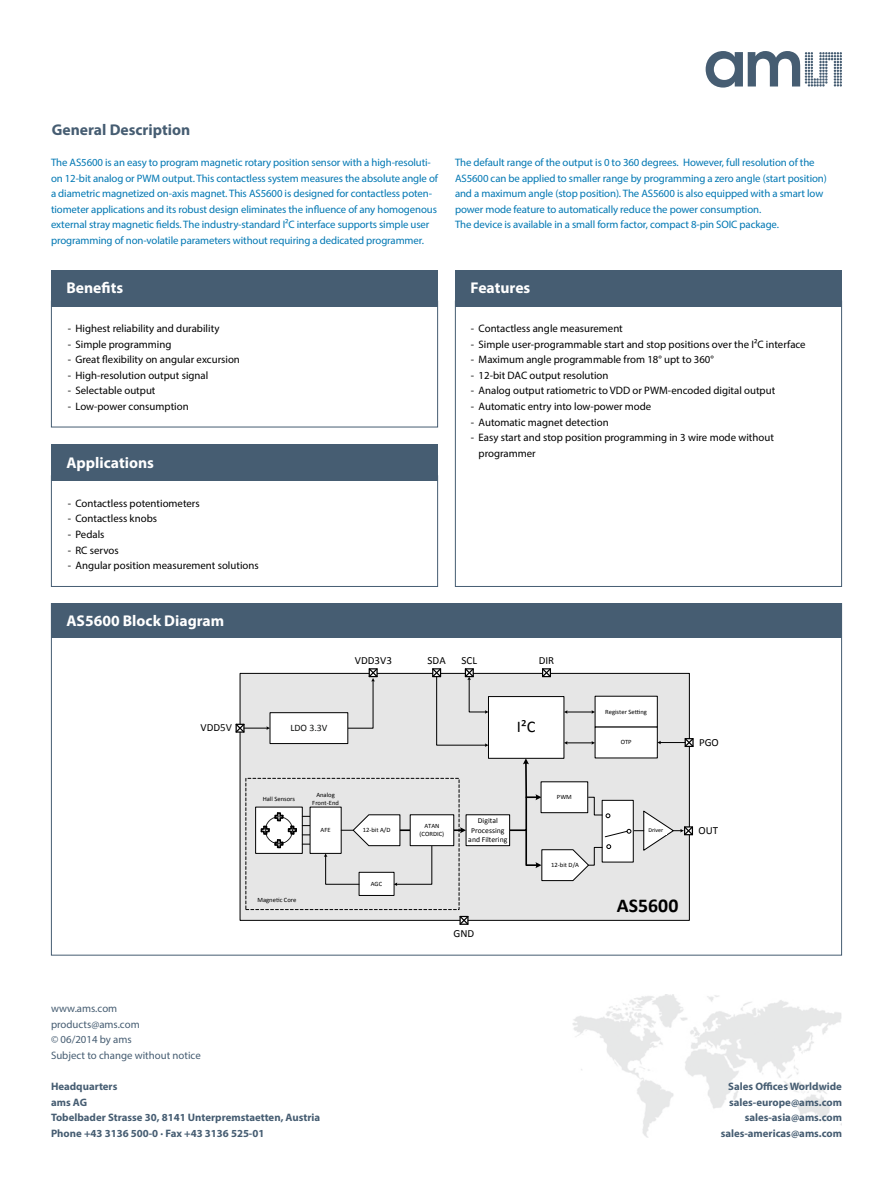
<style>
.page{position:relative;width:893px;height:1188px;background:#fff}
.page>*{position:absolute;margin:0;border:0;box-sizing:border-box;transform-origin:0 0}
.t1{font:700 19.65px "Calibri";color:#000}
.t2{font:16.35px "Calibri";color:#000}
.t3{font:700 15.6px "Myriad Pro";color:#fff}
.t4{font:700 15.6px "Myriad Pro";color:#465d72}
.t5{font:10.95px "Calibri";color:#000}
.t6{font:10.8px/15.6px "Myriad Pro";letter-spacing:-.01em;color:#0077b3}
.t7{font:10.8px/15.6px "Myriad Pro";color:#000}
.t8{font:700 10.8px/15.6px "Myriad Pro";color:#465d72;text-align:right}
.t9{font:10.8px/15.6px "Myriad Pro";color:#465d72}
.t10{font:9.75px "Calibri";color:#111211}
.t11{font:7.65px/9.1px "Calibri";color:#000;text-align:center}
.t12{font:6.6px/7.8px "Calibri";color:#000;text-align:center}
.t13{font:6px "Calibri";color:#000}
.s1{color:#111211}
</style>
<div class="page">
<img style="left:573px;top:994px;width:269px;height:144px">
<svg style="left:706px;top:51px;width:136px;height:37px"></svg>
<div style="left:240px;top:673px;width:449px;height:247px;background:#e6e6e6"></div>
<div style="left:240px;top:673px;width:450px;height:248px;border:1px solid #000"></div>
<div style="left:256px;top:807px;width:46px;height:46px;background:#fff"></div>
<div style="left:255px;top:807px;width:47px;height:47px;border:1px solid #000"></div>
<div style="left:310px;top:807px;width:31px;height:46px;background:#fff"></div>
<div style="left:359px;top:872px;width:35px;height:23px;background:#fff"></div>
<div style="left:359px;top:872px;width:35px;height:24px;border:1px solid #000"></div>
<svg style="left:324px;top:814px;width:108px;height:72px"></svg>
<div style="left:363px;top:826px;width:27px;height:8px;background:#fff"></div>
<div style="left:595px;top:696px;width:62px;height:31px;background:#fff"></div>
<div style="left:595px;top:727px;width:62px;height:31px;background:#fff"></div>
<div style="left:488px;top:697px;width:76px;height:61px;background:#fff"></div>
<div style="left:488px;top:696px;width:76px;height:63px;border:1px solid #000"></div>
<svg style="left:564px;top:710px;width:31px;height:4px"></svg>
<svg style="left:564px;top:741px;width:31px;height:4px"></svg>
<svg style="left:347px;top:668px;width:32px;height:61px"></svg>
<div style="left:541px;top:782px;width:47px;height:31px;background:#fff"></div>
<svg style="left:454px;top:827px;width:12px;height:6px"></svg>
<div style="left:410px;top:815px;width:44px;height:31px;background:#fff"></div>
<div style="left:410px;top:815px;width:44px;height:31px;border:1px solid #000"></div>
<div style="left:466px;top:815px;width:44px;height:31px;background:#fff"></div>
<div style="left:466px;top:815px;width:44px;height:31px;border:1px solid #000"></div>
<div style="left:270px;top:713px;width:78px;height:31px;background:#fff"></div>
<div style="left:270px;top:712px;width:78px;height:32px;border:1px solid #000"></div>
<hr style="left:525px;top:763px;width:2px;height:34px;background:#000">
<svg style="left:523px;top:758px;width:6px;height:6px"></svg>
<div style="left:246px;top:778px;width:213px;height:132px;border:1px dashed #000"></div>
<svg style="left:431px;top:668px;width:57px;height:79px"></svg>
<svg style="left:541px;top:668px;width:11px;height:10px"></svg>
<svg style="left:657px;top:737px;width:37px;height:11px"></svg>
<svg style="left:503px;top:794px;width:191px;height:87px"></svg>
<svg style="left:458px;top:915px;width:12px;height:10px"></svg>
<svg style="left:235px;top:723px;width:35px;height:11px"></svg>
<svg style="left:260px;top:811px;width:50px;height:38px"></svg>
<div style="left:51px;top:603px;width:791px;height:35px;background:#465d72"></div>
<div style="left:51px;top:301px;width:387px;height:126px;border:1px solid #465d72"></div>
<div style="left:51px;top:270px;width:387px;height:36px;background:#465d72"></div>
<div style="left:455px;top:270px;width:387px;height:36px;background:#465d72"></div>
<div style="left:51px;top:475px;width:387px;height:112px;border:1px solid #465d72"></div>
<div style="left:51px;top:445px;width:387px;height:36px;background:#465d72"></div>
<h3 class="t4" style="left:52px;top:120px;width:140px">General Description</h3>
<p class="t6" style="left:51px;top:154px;width:388px">The AS5600 is an easy to program magnetic rotary position sensor with a high-resoluti&shy;on 12-bit analog or PWM output. This contactless system measures the absolute angle of a diametric magnetized on-axis magnet. This AS5600 is designed for contactless poten&shy;tiometer applications and its robust design eliminates the influence of any homogenous external stray magnetic fields. The industry-standard I²C interface supports simple user programming of non-volatile parameters without requiring a dedicated programmer.</p>
<p class="t6" style="left:455px;top:154px;width:373px">The default range of the output is 0 to 360 degrees. However, full resolution of the AS5600 can be applied to smaller range by programming a zero angle (start position) and a maximum angle (stop position). The AS5600 is also equipped with a smart low power mode feature to automatically reduce the power consumption.<br>The device is available in a small form factor, compact 8-pin SOIC package.</p>
<h3 class="t3" style="left:66px;top:277px;width:58px">Benefits</h3>
<h3 class="t3" style="left:471px;top:277px;width:61px">Features</h3>
<p class="t7" style="left:471px;top:320px;width:153px">- Contactless angle measurement</p>
<p class="t7" style="left:471px;top:336px;width:336px">- Simple user-programmable start and stop positions over the I²C interface</p>
<p class="t7" style="left:471px;top:352px;width:244px">- Maximum angle programmable from 18° upt to 360°</p>
<p class="t7" style="left:471px;top:367px;width:139px">- 12-bit DAC output resolution</p>
<p class="t7" style="left:471px;top:383px;width:306px">- Analog output ratiometric to VDD or PWM-encoded digital output</p>
<p class="t7" style="left:471px;top:398px;width:182px">- Automatic entry into low-power mode</p>
<p class="t7" style="left:471px;top:414px;width:139px">- Automatic magnet detection</p>
<p class="t7" style="left:479px;top:430px;width:297px;text-indent:-8px">- Easy start and stop position programming in 3 wire mode without programmer</p>
<p class="t7" style="left:68px;top:320px;width:153px">- Highest reliability and durability</p>
<p class="t7" style="left:68px;top:336px;width:105px">- Simple programming</p>
<p class="t7" style="left:68px;top:352px;width:174px">- Great flexibility on angular excursion</p>
<p class="t7" style="left:68px;top:367px;width:142px">- High-resolution output signal</p>
<p class="t7" style="left:68px;top:383px;width:89px">- Selectable output</p>
<p class="t7" style="left:68px;top:398px;width:122px">- Low-power consumption</p>
<h3 class="t3" style="left:66px;top:452px;width:89px">Applications</h3>
<p class="t7" style="left:68px;top:495px;width:133px">- Contactless potentiometers</p>
<p class="t7" style="left:68px;top:511px;width:91px">- Contactless knobs</p>
<p class="t7" style="left:68px;top:526px;width:38px">- Pedals</p>
<p class="t7" style="left:68px;top:542px;width:52px">- RC servos</p>
<p class="t7" style="left:68px;top:558px;width:192px">- Angular position measurement solutions</p>
<h3 class="t3" style="left:66px;top:611px;width:159px">AS5600 Block Diagram</h3>
<p class="t5" style="left:201px;top:721px;width:33px">VDD<span class="s1">5V</span></p>
<p class="t5" style="left:355px;top:654px;width:39px">VDD3V3</p>
<p class="t5" style="left:428px;top:654px;width:20px">SDA</p>
<p class="t5" style="left:462px;top:654px;width:17px">SCL</p>
<p class="t5" style="left:539px;top:654px;width:17px">DIR</p>
<p class="t10" style="left:290px;top:722px;width:39px">LDO 3.3V</p>
<h2 class="t2" style="left:517px;top:717px;width:20px">I²C</h2>
<p class="t12" style="left:605px;top:708px;width:43px">Register Setting</p>
<p class="t12" style="left:621px;top:738px;width:12px">OTP</p>
<p class="t5" style="left:699px;top:735px;width:21px">PGO</p>
<p class="t12" style="left:263px;top:795px;width:34px">Hall Sensors</p>
<p class="t12" style="left:312px;top:791px;width:28px">Analog<br>Front-End</p>
<p class="t12" style="left:557px;top:793px;width:16px">PWM</p>
<p class="t12" style="left:321px;top:826px;width:12px">AFE</p>
<p class="t12" style="left:420px;top:822px;width:26px">ATAN (CORDIC)</p>
<p class="t11" style="left:468px;top:816px;width:41px">Digital<br>Processing and Filtering</p>
<p class="t12" style="left:363px;top:826px;width:29px">12-bit A/D</p>
<p class="t13" style="left:648px;top:827px;width:17px">Driver</p>
<p class="t5" style="left:698px;top:824px;width:21px">OUT</p>
<p class="t12" style="left:551px;top:861px;width:29px">12-bit D/A</p>
<p class="t12" style="left:371px;top:880px;width:13px">AGC</p>
<p class="t12" style="left:257px;top:895px;width:41px">Magnetic Core</p>
<h1 class="t1" style="left:617px;top:893px;width:63px">AS5600</h1>
<p class="t5" style="left:454px;top:927px;width:22px">GND</p>
<p class="t9" style="left:51px;top:1001px;width:151px">www.ams.com products@ams.com<br>© 06/2014 by ams<br>Subject to change without notice</p>
<p class="t8" style="left:51px;top:1078px;width:271px;text-align:left">Headquarters<br>ams AG<br>Tobelbader Strasse 30, 8141 Unterpremstaetten, Austria<br>Phone +43 3136 500-0 · Fax +43 3136 525-01</p>
<p class="t8" style="left:721px;top:1078px;width:123px">Sales Offices Worldwide sales-europe@ams.com sales-asia@ams.com sales-americas@ams.com</p>
</div>
